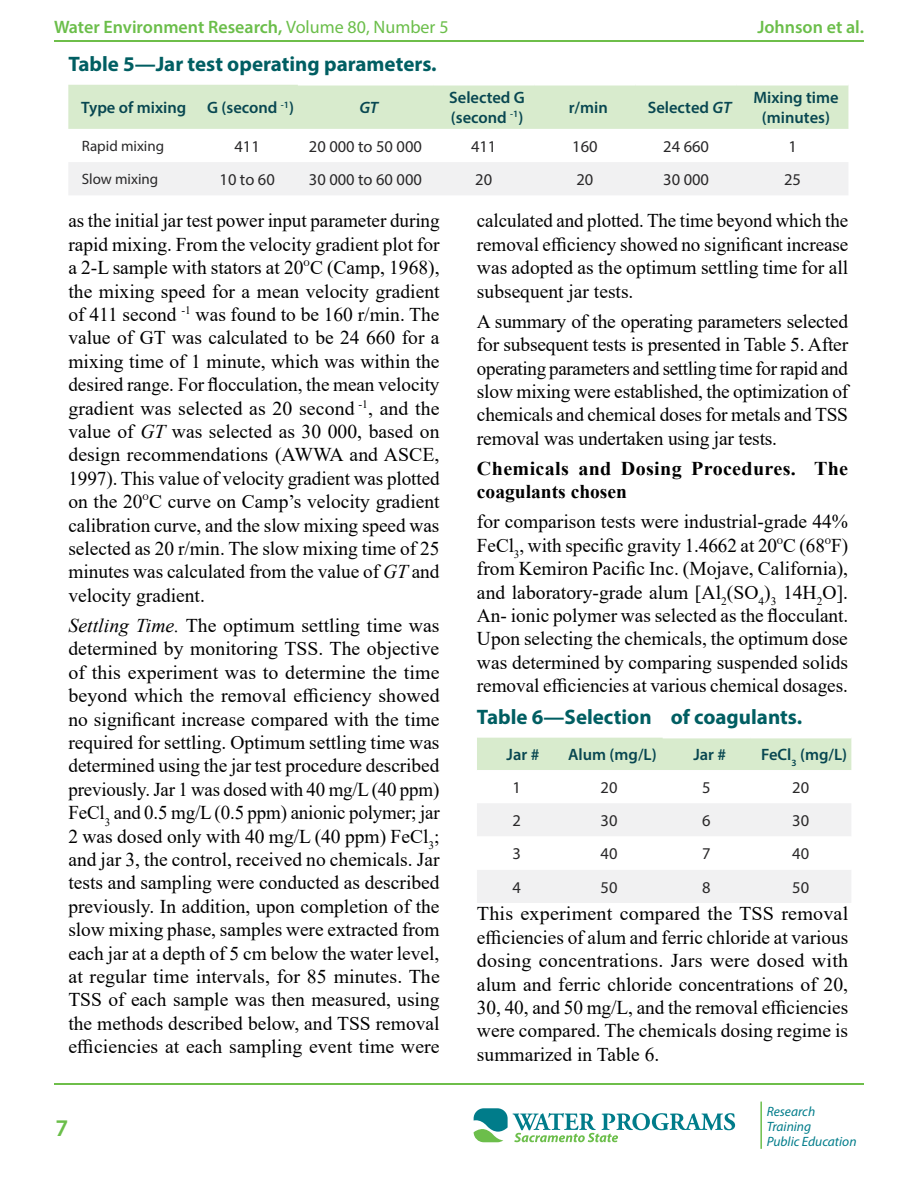
<style>
.page{position:relative;width:918px;height:1188px;background:#fff}
.page>*{position:absolute;margin:0;border:0;box-sizing:border-box;transform-origin:0 0}
.t1{font:600 24px "Myriad Pro";color:#6bbe4a}
.Table_title_h3{font:700 21px "Myriad Pro";color:#005e62}
.basic_p{font:19.5px/23.4px "Times New Roman";color:#000;text-align:justify}
.basic_p-2{font:700 19.5px/23.4px "Times New Roman";letter-spacing:.015em;color:#000}
.t2{font:600 18px "Myriad Pro";color:#6bbe4a}
.table_head_p{font:600 16.5px/19.8px "Myriad Pro";color:#084751}
.table_cells_p{font:16.5px "Myriad Pro";color:#292829}
.table_head_p-2{font:italic 600 16.5px "Myriad Pro";color:#084751}
.table_cells_p-2{font:15px "Myriad Pro";color:#292829}
.t3{font:italic 13.5px/15px "Myriad Pro";color:#007c8a}
.s1{font-weight:400}
.s2{font-style:italic}
</style>
<div class="page">
<hr style="left:760px;top:1102px;width:2px;height:47px;background:#6cbe4b">
<svg style="left:474px;top:1108px;width:261px;height:34px"></svg>
<hr style="left:54px;top:1084px;width:810px;height:1px;background:#6ebe4a">
<hr style="left:54px;top:40px;width:810px;height:2px;background:#6ebe4a">
<svg style="left:477px;top:738px;width:374px;height:165px"></svg>
<svg style="left:68px;top:85px;width:780px;height:110px"></svg>
<hr style="left:298px;top:84px;width:135px;height:2px;background:#fff">
<hr style="left:433px;top:84px;width:101px;height:2px;background:#fff">
<hr style="left:534px;top:84px;width:102px;height:2px;background:#fff">
<hr style="left:636px;top:84px;width:101px;height:2px;background:#fff">
<hr style="left:737px;top:84px;width:111px;height:2px;background:#fff">
<p class="t2" style="left:54px;top:15px;width:396px">Water Environment Research, <span class="s1">Volume 80, Number 5</span></p>
<p class="t2" style="left:757px;top:15px;width:108px">Johnson et al.</p>
<h3 class="Table_title_h3" style="left:68px;top:50px;width:370px">Table 5—Jar test operating parameters.</h3>
<p class="table_head_p" style="left:81px;top:97px;width:107px">Type of mixing</p>
<p class="table_head_p" style="left:207px;top:97px;width:88px">G (second <sup>-1</sup>)</p>
<p class="table_head_p-2" style="left:359px;top:97px;width:20px">GT</p>
<p class="table_head_p" style="left:449px;top:87px;width:77px">Selected G (second <sup>-1</sup>)</p>
<p class="table_head_p" style="left:569px;top:97px;width:41px">r/min</p>
<p class="table_head_p" style="left:648px;top:97px;width:85px">Selected <span class="s2">GT</span></p>
<p class="table_head_p" style="left:753px;top:87px;width:87px;text-align:center">Mixing time (minutes)</p>
<p class="table_cells_p-2" style="left:82px;top:137px;width:84px">Rapid mixing</p>
<p class="table_cells_p" style="left:234px;top:136px;width:27px">411</p>
<p class="table_cells_p" style="left:309px;top:136px;width:115px">20 000 to 50 000</p>
<p class="table_cells_p" style="left:471px;top:136px;width:27px">411</p>
<p class="table_cells_p" style="left:572px;top:136px;width:27px">160</p>
<p class="table_cells_p" style="left:663px;top:136px;width:47px">24 660</p>
<p class="table_cells_p" style="left:788px;top:136px;width:10px">1</p>
<p class="table_cells_p-2" style="left:82px;top:170px;width:78px">Slow mixing</p>
<p class="table_cells_p" style="left:220px;top:169px;width:57px">10 to 60</p>
<p class="table_cells_p" style="left:309px;top:169px;width:115px">30 000 to 60 000</p>
<p class="table_cells_p" style="left:475px;top:169px;width:18px">20</p>
<p class="table_cells_p" style="left:576px;top:169px;width:18px">20</p>
<p class="table_cells_p" style="left:663px;top:169px;width:47px">30 000</p>
<p class="table_cells_p" style="left:784px;top:169px;width:18px">25</p>
<p class="basic_p" style="left:68px;top:209px;width:373px">as the initial jar test power input parameter during rapid mixing. From the velocity gradient plot for a 2-L sample with stators at 20<sup>O</sup>C (Camp, 1968), the mixing speed for a mean velocity gradient of 411 second <sup>-1</sup> was found to be 160 r/min. The value of GT was calculated to be 24 660 for a mixing time of 1 minute, which was within the desired range. For flocculation, the mean velocity gradient was selected as 20 second <sup>-1</sup>, and the value of <span class="s2">GT</span> was selected as 30 000, based on design recommendations (AWWA and ASCE, 1997). This value of velocity gradient was plotted on the 20<sup>O</sup>C curve on Camp’s velocity gradient calibration curve, and the slow mixing speed was selected as 20 r/min. The slow mixing time of 25 minutes was calculated from the value of <span class="s2">GT</span> and velocity gradient.</p>
<p class="basic_p" style="left:68px;top:613px;width:373px"><span class="s2">Settling Time.</span> The optimum settling time was determined by monitoring TSS. The objective of this experiment was to determine the time beyond which the removal efficiency showed no significant increase compared with the time required for settling. Optimum settling time was determined using the jar test procedure described previously. Jar 1 was dosed with 40 mg/L (40 ppm)<br>FeCl<sub>3</sub> and 0.5 mg/L (0.5 ppm) anionic polymer; jar 2 was dosed only with 40 mg/L (40 ppm) FeCl<sub>3</sub>; and jar 3, the control, received no chemicals. Jar tests and sampling were conducted as described previously. In addition, upon completion of the slow mixing phase, samples were extracted from each jar at a depth of 5 cm below the water level, at regular time intervals, for 85 minutes. The TSS of each sample was then measured, using the methods described below, and TSS removal efficiencies at each sampling event time were</p>
<p class="t1" style="left:56px;top:1112px;width:14px">7</p>
<p class="basic_p" style="left:477px;top:209px;width:373px">calculated and plotted. The time beyond which the removal efficiency showed no significant increase was adopted as the optimum settling time for all subsequent jar tests.</p>
<p class="basic_p" style="left:477px;top:309px;width:373px">A summary of the operating parameters selected for subsequent tests is presented in Table 5. After operating parameters and settling time for rapid and slow mixing were established, the optimization of chemicals and chemical doses for metals and TSS removal was undertaken using jar tests.</p>
<p class="basic_p-2" style="left:477px;top:456px;width:373px">Chemicals and Dosing Procedures. The coagulants chosen</p>
<p class="basic_p" style="left:477px;top:510px;width:373px">for comparison tests were industrial-grade 44% FeCl<sub>3</sub>, with specific gravity 1.4662 at 20<sup>O</sup>C (68<sup>O</sup>F) from Kemiron Pacific Inc. (Mojave, California), and laboratory-grade alum [Al<sub>2</sub>(SO<sub>4</sub>)<sub>3</sub> 14H<sub>2</sub>O].<br>An- ionic polymer was selected as the flocculant.<br>Upon selecting the chemicals, the optimum dose was determined by comparing suspended solids removal efficiencies at various chemical dosages.</p>
<h3 class="Table_title_h3" style="left:477px;top:703px;width:327px">Table 6—Selection of coagulants.</h3>
<p class="table_head_p" style="left:507px;top:744px;width:34px">Jar #</p>
<p class="table_head_p" style="left:568px;top:744px;width:90px">Alum (mg/L)</p>
<p class="table_head_p" style="left:693px;top:744px;width:34px">Jar #</p>
<p class="table_head_p" style="left:761px;top:744px;width:87px">FeCl<sub>3</sub> (mg/L)</p>
<p class="table_cells_p" style="left:512px;top:777px;width:10px">1</p>
<p class="table_cells_p" style="left:601px;top:777px;width:18px">20</p>
<p class="table_cells_p" style="left:702px;top:777px;width:10px">5</p>
<p class="table_cells_p" style="left:792px;top:777px;width:18px">20</p>
<p class="table_cells_p" style="left:512px;top:810px;width:10px">2</p>
<p class="table_cells_p" style="left:601px;top:810px;width:18px">30</p>
<p class="table_cells_p" style="left:702px;top:810px;width:10px">6</p>
<p class="table_cells_p" style="left:792px;top:810px;width:18px">30</p>
<p class="table_cells_p" style="left:512px;top:844px;width:10px">3</p>
<p class="table_cells_p" style="left:601px;top:844px;width:18px">40</p>
<p class="table_cells_p" style="left:702px;top:844px;width:10px">7</p>
<p class="table_cells_p" style="left:792px;top:844px;width:18px">40</p>
<p class="table_cells_p" style="left:512px;top:877px;width:10px">4</p>
<p class="table_cells_p" style="left:601px;top:877px;width:18px">50</p>
<p class="table_cells_p" style="left:702px;top:877px;width:10px">8</p>
<p class="table_cells_p" style="left:792px;top:877px;width:18px">50</p>
<p class="basic_p" style="left:477px;top:901px;width:373px">This experiment compared the TSS removal efficiencies of alum and ferric chloride at various dosing concentrations. Jars were dosed with alum and ferric chloride concentrations of 20, 30, 40, and 50 mg/L, and the removal efficiencies were compared. The chemicals dosing regime is summarized in Table 6.</p>
<p class="t3" style="left:767px;top:1104px;width:91px">Research<br>Training<br>Public Education</p>
</div>
